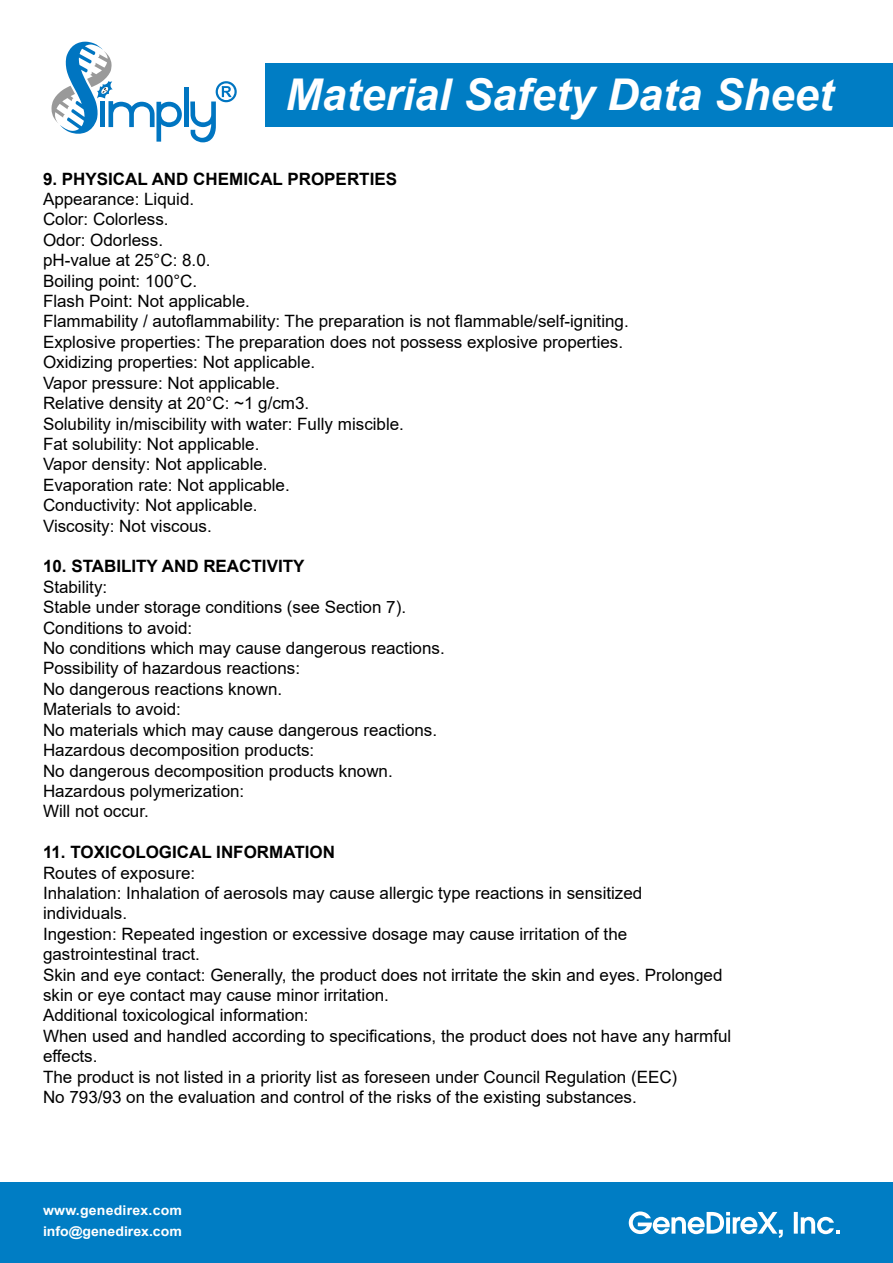
<style>
.page{position:relative;width:893px;height:1263px;background:#fff}
.page>*{position:absolute;margin:0;border:0;box-sizing:border-box;transform-origin:0 0}
.t1{font:italic 700 43.8px "Arial";color:#fff}
.t2{font:16.95px/20.4px "Arial";color:#000}
.t3{font:700 16.95px "Arial";color:#000}
.t4{font:700 13.5px/21.3px "Arial";color:#fff;scale:1.05 1}
</style>
<div class="page">
<div style="left:0;top:1182px;width:893px;height:81px;background:#007dc4"></div>
<div style="left:266px;top:63px;width:627px;height:64px;background:#007dc4"></div>
<svg style="left:629px;top:1211px;width:154px;height:27px"></svg>
<svg style="left:794px;top:1212px;width:46px;height:22px"></svg>
<hr style="left:184px;top:87px;width:4px;height:40px;background:#0075c1">
<svg style="left:51px;top:42px;width:131px;height:100px"></svg>
<svg style="left:190px;top:81px;width:47px;height:61px"></svg>
<h1 class="t1" style="left:286px;top:65px;width:549px">Material Safety Data Sheet</h1>
<p class="t3" style="left:43px;top:167px;width:356px">9. PHYSICAL AND CHEMICAL PROPERTIES</p>
<p class="t2" style="left:43px;top:189px;width:587px">Appearance: Liquid.<br>Color: Colorless.<br>Odor: Odorless.<br>pH-value at 25°C: 8.0.<br>Boiling point: 100°C.<br>Flash Point: Not applicable.<br>Flammability / autoflammability: The preparation is not flammable/self-igniting.<br>Explosive properties: The preparation does not possess explosive properties.<br>Oxidizing properties: Not applicable.<br>Vapor pressure: Not applicable.<br>Relative density at 20°C: ~1 g/cm3.<br>Solubility in/miscibility with water: Fully miscible.<br>Fat solubility: Not applicable.<br>Vapor density: Not applicable.<br>Evaporation rate: Not applicable.<br>Conductivity: Not applicable.<br>Viscosity: Not viscous.</p>
<p class="t3" style="left:43px;top:554px;width:263px">10. STABILITY AND REACTIVITY</p>
<p class="t2" style="left:43px;top:576px;width:403px">Stability:<br>Stable under storage conditions (see Section 7).<br>Conditions to avoid:<br>No conditions which may cause dangerous reactions.<br>Possibility of hazardous reactions:<br>No dangerous reactions known.<br>Materials to avoid:<br>No materials which may cause dangerous reactions.<br>Hazardous decomposition products:<br>No dangerous decomposition products known.<br>Hazardous polymerization:<br>Will not occur.</p>
<p class="t3" style="left:43px;top:840px;width:294px">11. TOXICOLOGICAL INFORMATION</p>
<p class="t2" style="left:43px;top:862px;width:690px">Routes of exposure:<br>Inhalation: Inhalation of aerosols may cause allergic type reactions in sensitized<br>individuals.<br>Ingestion: Repeated ingestion or excessive dosage may cause irritation of the gastrointestinal tract.<br>Skin and eye contact: Generally, the product does not irritate the skin and eyes. Prolonged skin or eye contact may cause minor irritation.<br>Additional toxicological information:<br>When used and handled according to specifications, the product does not have any harmful effects.<br>The product is not listed in a priority list as foreseen under Council Regulation (EEC)<br>No 793/93 on the evaluation and control of the risks of the existing substances.</p>
<p class="t4" style="left:43px;top:1200px;width:134px">www.genedirex.com info@genedirex.com</p>
</div>
